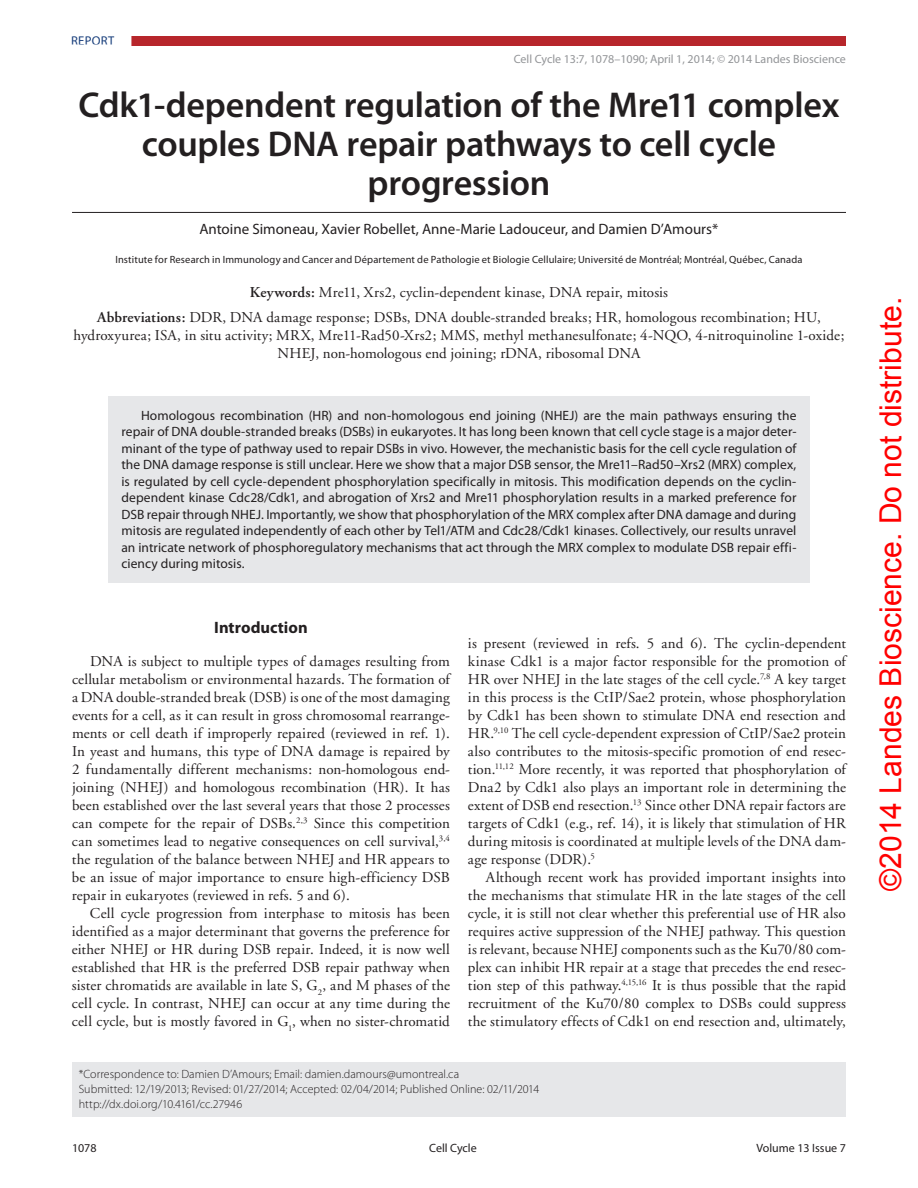
<style>
.page{position:relative;width:918px;height:1188px;background:#fff}
.page>*{position:absolute;margin:0;border:0;box-sizing:border-box;transform-origin:0 0}
.t1{font:600 36px/39px "Myriad Pro";letter-spacing:-.01em;color:#231f20;text-align:center}
.t2{font:30.15px "Arial";color:#f00}
.t3{font:700 16.5px "Myriad Pro";color:#231f20}
.t4{font:15px/18px "Adobe Garamond";letter-spacing:.005em;color:#231f20;text-align:justify}
.t5{font:15px "Myriad Pro";color:#231f20}
.t6{font:13.5px/16.5px "Myriad Pro";letter-spacing:.005em;color:#231f20;text-align:justify}
.t7{font:12.75px "Myriad Pro";letter-spacing:.02em;color:#193f7c}
.t8{font:300 12px/15px "Myriad Pro";color:#231f20}
.t9{font:12px "Myriad Pro";color:#939598}
.t10{font:12px "Myriad Pro";color:#231f20}
.t11{font:10.5px "Myriad Pro";letter-spacing:.01em;color:#231f20}
.s1{font-weight:600}
</style>
<div class="page">
<div style="left:72px;top:36px;width:774px;height:10px;background:#b7262b"></div>
<svg style="left:72px;top:36px;width:60px;height:10px"></svg>
<div style="left:72px;top:1062px;width:774px;height:55px;background:#e6e7e9"></div>
<hr style="left:72px;top:212px;width:774px;height:1px;background:#231f20">
<div style="left:108px;top:396px;width:702px;height:187px;background:#e6e7e9"></div>
<p class="t7" style="left:71px;top:32px;width:45px">Report</p>
<p class="t9" style="left:514px;top:52px;width:334px">Cell Cycle 13:7, 1078–1090; April 1, 2014; © 2014 Landes Bioscience</p>
<h1 class="t1" style="left:78px;top:85px;width:763px">Cdk1-dependent regulation of the Mre11 complex couples DNA repair pathways to cell cycle progression</h1>
<p class="t5" style="left:199px;top:220px;width:520px">Antoine Simoneau, Xavier Robellet, Anne-Marie Ladouceur, and Damien D’Amours*</p>
<p class="t11" style="left:115px;top:253px;width:689px">Institute for Research in Immunology and Cancer and Département de Pathologie et Biologie Cellulaire; Université de Montréal; Montréal, Québec, Canada</p>
<p class="t4" style="left:97px;top:280px;width:725px;line-height:24.8px;text-align:center"><span class="s1">Keywords:</span> Mre11, Xrs2, cyclin-dependent kinase, DNA repair, mitosis<br><span class="s1">Abbreviations:</span> DDR, DNA damage response; DSBs, DNA double-stranded breaks; HR, homologous recombination; HU,</p>
<p class="t4" style="left:73px;top:326px;width:772px;text-align:center">hydroxyurea; ISA, in situ activity; MRX, Mre11-Rad50-Xrs2; MMS, methyl methanesulfonate; 4-NQO, 4-nitroquinoline 1-oxide;<br>NHEJ, non-homologous end joining; rDNA, ribosomal DNA</p>
<p class="t6" style="left:121px;top:407px;width:677px;text-indent:20px">Homologous recombination (HR) and non-homologous end joining (NHEJ) are the main pathways ensuring the repair of DNA double-stranded breaks (DSBs) in eukaryotes. It has long been known that cell cycle stage is a major deter&shy;minant of the type of pathway used to repair DSBs in vivo. However, the mechanistic basis for the cell cycle regulation of the DNA damage response is still unclear. Here we show that a major DSB sensor, the Mre11–Rad50–Xrs2 (MRX) complex, is regulated by cell cycle-dependent phosphorylation specifically in mitosis. This modification depends on the cyclin&shy;dependent kinase Cdc28/Cdk1, and abrogation of Xrs2 and Mre11 phosphorylation results in a marked preference for DSB repair through NHEJ. Importantly, we show that phosphorylation of the MRX complex after DNA damage and during mitosis are regulated independently of each other by Tel1/ATM and Cdc28/Cdk1 kinases. Collectively, our results unravel an intricate network of phosphoregulatory mechanisms that act through the MRX complex to modulate DSB repair effi&shy;ciency during mitosis.</p>
<p class="t3" style="left:214px;top:617px;width:95px">Introduction</p>
<p class="t4" style="left:72px;top:653px;width:380px;text-indent:18px">DNA is subject to multiple types of damages resulting from cellular metabolism or environmental hazards. The formation of a DNA double-stranded break (DSB) is one of the most damaging events for a cell, as it can result in gross chromosomal rearrange&shy;ments or cell death if improperly repaired (reviewed in ref. 1).<br>In yeast and humans, this type of DNA damage is repaired by 2 fundamentally different mechanisms: non-homologous end&shy;joining (NHEJ) and homologous recombination (HR). It has been established over the last several years that those 2 processes can compete for the repair of DSBs.<sup>2,3</sup> Since this competition can sometimes lead to negative consequences on cell survival,<sup>3,4 </sup>the regulation of the balance between NHEJ and HR appears to be an issue of major importance to ensure high-efficiency DSB repair in eukaryotes (reviewed in refs. 5 and 6).</p>
<p class="t4" style="left:72px;top:905px;width:379px;text-indent:18px">Cell cycle progression from interphase to mitosis has been identified as a major determinant that governs the preference for either NHEJ or HR during DSB repair. Indeed, it is now well established that HR is the preferred DSB repair pathway when sister chromatids are available in late S, G<sub>2</sub>, and M phases of the cell cycle. In contrast, NHEJ can occur at any time during the cell cycle, but is mostly favored in G<sub>1</sub>, when no sister-chromatid</p>
<p class="t4" style="left:468px;top:635px;width:379px">is present (reviewed in refs. 5 and 6). The cyclin-dependent kinase Cdk1 is a major factor responsible for the promotion of HR over NHEJ in the late stages of the cell cycle.<sup>7,8</sup> A key target in this process is the CtIP/Sae2 protein, whose phosphorylation by Cdk1 has been shown to stimulate DNA end resection and HR.<sup>9,10</sup> The cell cycle-dependent expression of CtIP/Sae2 protein also contributes to the mitosis-specific promotion of end resec&shy;tion.<sup>11,12</sup> More recently, it was reported that phosphorylation of Dna2 by Cdk1 also plays an important role in determining the extent of DSB end resection.<sup>13</sup> Since other DNA repair factors are targets of Cdk1 (e.g., ref. 14), it is likely that stimulation of HR during mitosis is coordinated at multiple levels of the DNA dam&shy;age response (DDR).<sup>5</sup></p>
<p class="t4" style="left:468px;top:869px;width:379px;text-indent:18px">Although recent work has provided important insights into the mechanisms that stimulate HR in the late stages of the cell cycle, it is still not clear whether this preferential use of HR also requires active suppression of the NHEJ pathway. This question is relevant, because NHEJ components such as the Ku70/80 com&shy;plex can inhibit HR repair at a stage that precedes the end resec&shy;tion step of this pathway.<sup>4,15,16</sup> It is thus possible that the rapid recruitment of the Ku70/80 complex to DSBs could suppress the stimulatory effects of Cdk1 on end resection and, ultimately,</p>
<p class="t8" style="left:79px;top:1066px;width:462px">*Correspondence to: Damien D’Amours; Email: damien.damours@umontreal.ca<br>Submitted: 12/19/2013; Revised: 01/27/2014; Accepted: 02/04/2014; Published Online: 02/11/2014 http://dx.doi.org/10.4161/cc.27946</p>
<p class="t10" style="left:72px;top:1141px;width:26px">1078</p>
<p class="t10" style="left:429px;top:1141px;width:49px">Cell Cycle</p>
<p class="t10" style="left:757px;top:1141px;width:91px">Volume 13 Issue 7</p>
<h2 class="t2" style="left:871px;top:891px;width:595px;rotate:-90deg">©2014 Landes Bioscience. Do not distribute.</h2>
</div>
